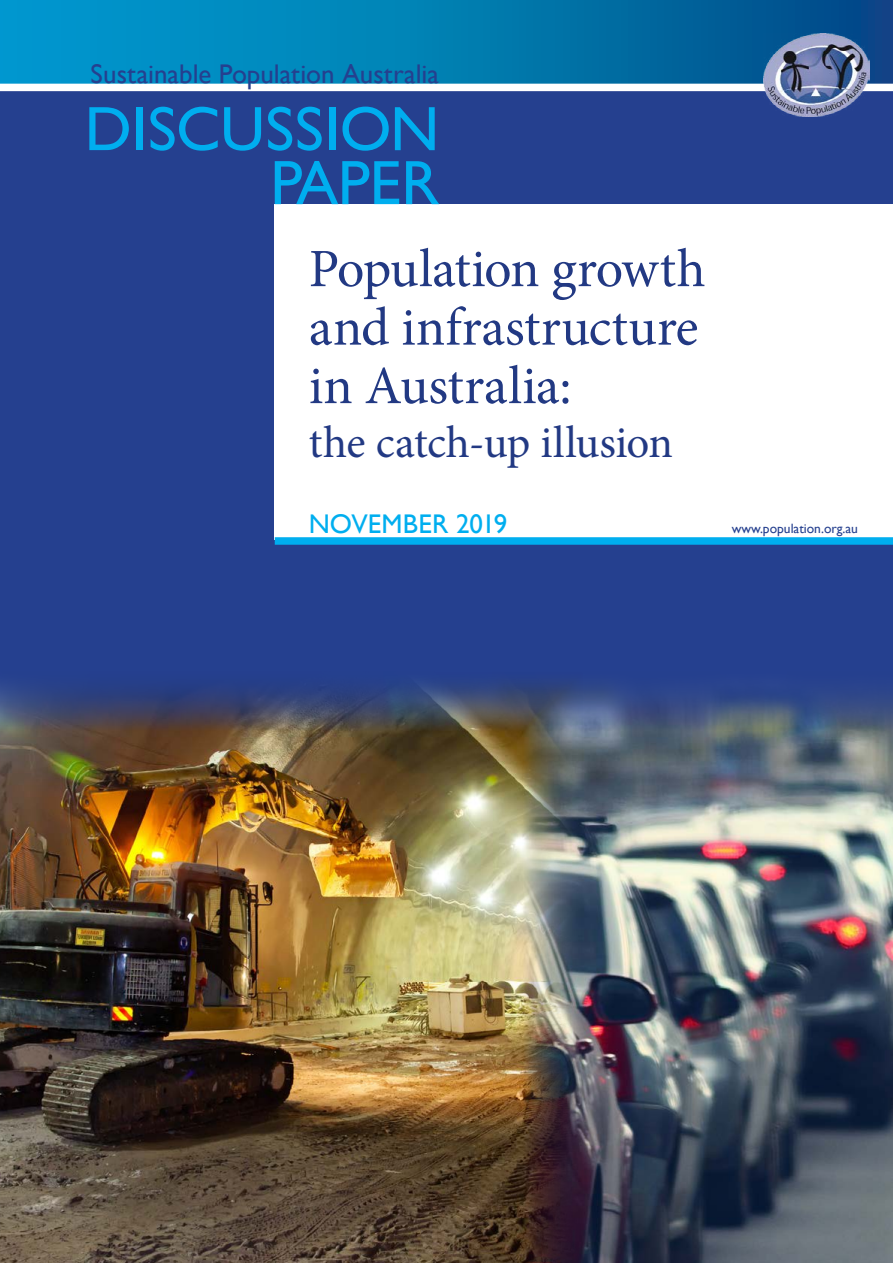
<style>
.page{position:relative;width:893px;height:1263px;background:#fff}
.page>*{position:absolute;margin:0;border:0;box-sizing:border-box;transform-origin:0 0}
.t1{font:63px/54px "Gill Sans";letter-spacing:-.005em;color:#00aeef;text-align:right}
.t2{font:54px/58.5px "Minion Pro";letter-spacing:-.005em;color:#223983}
.t3{font:45px "Minion Pro";letter-spacing:-.015em;color:#223983}
.t4{font:27px "Gill Sans";color:#25408f}
.t5{font:27px "Gill Sans";letter-spacing:.005em;color:#00aeef}
.t6{font:13.5px "Gill Sans";color:#25408f}
</style>
<div class="page">
<div style="left:0;top:91px;width:893px;height:576px;background:#25408f"></div>
<div style="left:275px;top:204px;width:618px;height:335px;background:#fff"></div>
<svg style="left:0;top:0;width:893px;height:84px;background:#017bb1"></svg>
<img style="left:763px;top:34px;width:107px;height:83px">
<div style="left:275px;top:537px;width:618px;height:8px;background:#00aeef"></div>
<img style="left:586px;top:667px;width:307px;height:596px">
<img style="left:0;top:667px;width:586px;height:596px">
<p class="t4" style="left:91px;top:59px;width:350px">Sustainable Population Australia</p>
<p class="t1" style="left:85px;top:103px;width:356px">DISCUSSION<br>PAPER</p>
<p class="t2" style="left:309px;top:240px;width:398px">Population growth and infrastructure in Australia:</p>
<p class="t3" style="left:309px;top:412px;width:366px">the catch-up illusion</p>
<p class="t5" style="left:309px;top:508px;width:200px">NOVEMBER 2019</p>
<p class="t6" style="left:732px;top:520px;width:128px">www.population.org.au</p>
</div>
